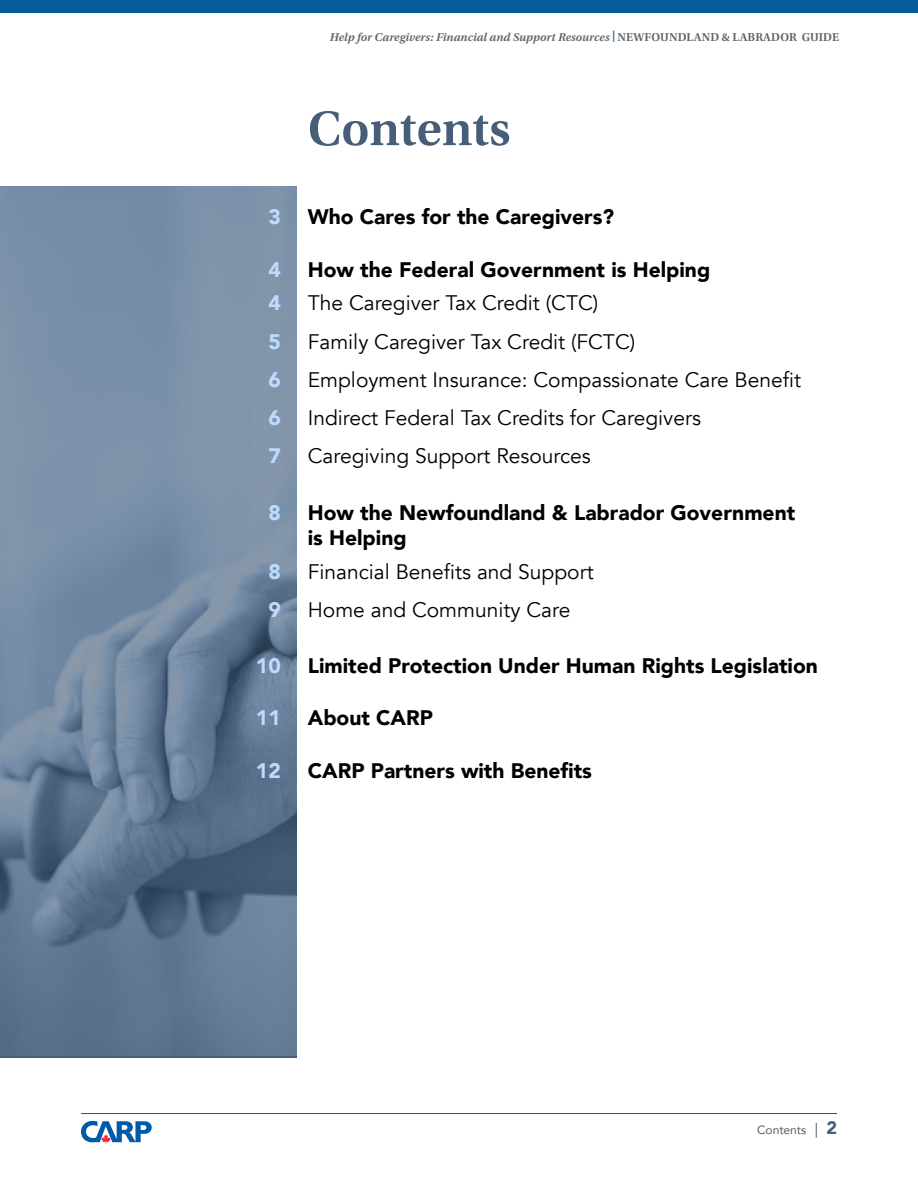
<style>
.page{position:relative;width:918px;height:1188px;background:#fff}
.page>*{position:absolute;margin:0;border:0;box-sizing:border-box;transform-origin:0 0}
.t1{font:600 51px "Utopia Std";color:#475e78}
.t2{font:21px "Avenir";color:#000}
.t3{font:900 21px/25.2px "Avenir";color:#000}
.t4{font:900 21px "Avenir";color:#bddbff}
.t5{font:italic 600 12px "Utopia Std";color:#636466}
.t6{font:12px "Avenir";color:#58595b}
.s1{color:#055c9c}
.s2{font-style:normal}
.s3{font-size:15px}
.s4{font-weight:900;font-size:18px;color:#475e78}
</style>
<div class="page">
<div style="left:0;top:0;width:918px;height:13px;background:#055c9c"></div>
<svg style="left:81px;top:1121px;width:71px;height:23px"></svg>
<hr style="left:81px;top:1113px;width:756px;height:1px;background:#055c9c">
<img style="left:0;top:186px;width:297px;height:870px">
<p class="t5" style="left:330px;top:30px;width:511px">Help for Caregivers: Financial and Support Resources <span class="s1">|</span> <span class="s2">NEWFOUNDLAND &amp; LABRADOR GUIDE</span></p>
<h1 class="t1" style="left:308px;top:100px;width:204px">Contents</h1>
<p class="t4" style="left:268px;top:199px;width:14px">3</p>
<p class="t3" style="left:308px;top:204px;width:308px">Who Cares for the Caregivers?</p>
<p class="t4" style="left:268px;top:251px;width:14px">4</p>
<p class="t3" style="left:308px;top:256px;width:404px">How the Federal Government is Helping</p>
<p class="t4" style="left:268px;top:285px;width:14px">4</p>
<p class="t2" style="left:308px;top:291px;width:292px">The Caregiver Tax Credit (CTC)</p>
<p class="t4" style="left:268px;top:323px;width:14px">5</p>
<p class="t2" style="left:308px;top:329px;width:329px">Family Caregiver Tax Credit (FCTC)</p>
<p class="t4" style="left:268px;top:361px;width:14px">6</p>
<p class="t2" style="left:308px;top:367px;width:495px">Employment Insurance: Compassionate Care Benefit</p>
<p class="t4" style="left:268px;top:400px;width:14px">6</p>
<p class="t2" style="left:308px;top:405px;width:395px">Indirect Federal Tax Credits for Caregivers</p>
<p class="t4" style="left:268px;top:438px;width:14px">7</p>
<p class="t2" style="left:308px;top:443px;width:285px">Caregiving Support Resources</p>
<p class="t4" style="left:268px;top:494px;width:14px">8</p>
<p class="t3" style="left:308px;top:499px;width:489px">How the Newfoundland &amp; Labrador Government is Helping</p>
<p class="t4" style="left:268px;top:553px;width:14px">8</p>
<p class="t2" style="left:308px;top:559px;width:287px">Financial Benefits and Support</p>
<p class="t4" style="left:268px;top:591px;width:14px">9</p>
<p class="t2" style="left:308px;top:597px;width:264px">Home and Community Care</p>
<p class="t4" style="left:256px;top:648px;width:26px">10</p>
<p class="t3" style="left:308px;top:653px;width:512px">Limited Protection Under Human Rights Legislation</p>
<p class="t4" style="left:256px;top:700px;width:26px">11</p>
<p class="t3" style="left:308px;top:705px;width:127px">About CARP</p>
<p class="t4" style="left:256px;top:752px;width:26px">12</p>
<p class="t3" style="left:308px;top:757px;width:286px">CARP Partners with Benefits</p>
<p class="t6" style="left:757px;top:1120px;width:81px">Contents <span class="s3">|</span> <span class="s4">2</span></p>
</div>
